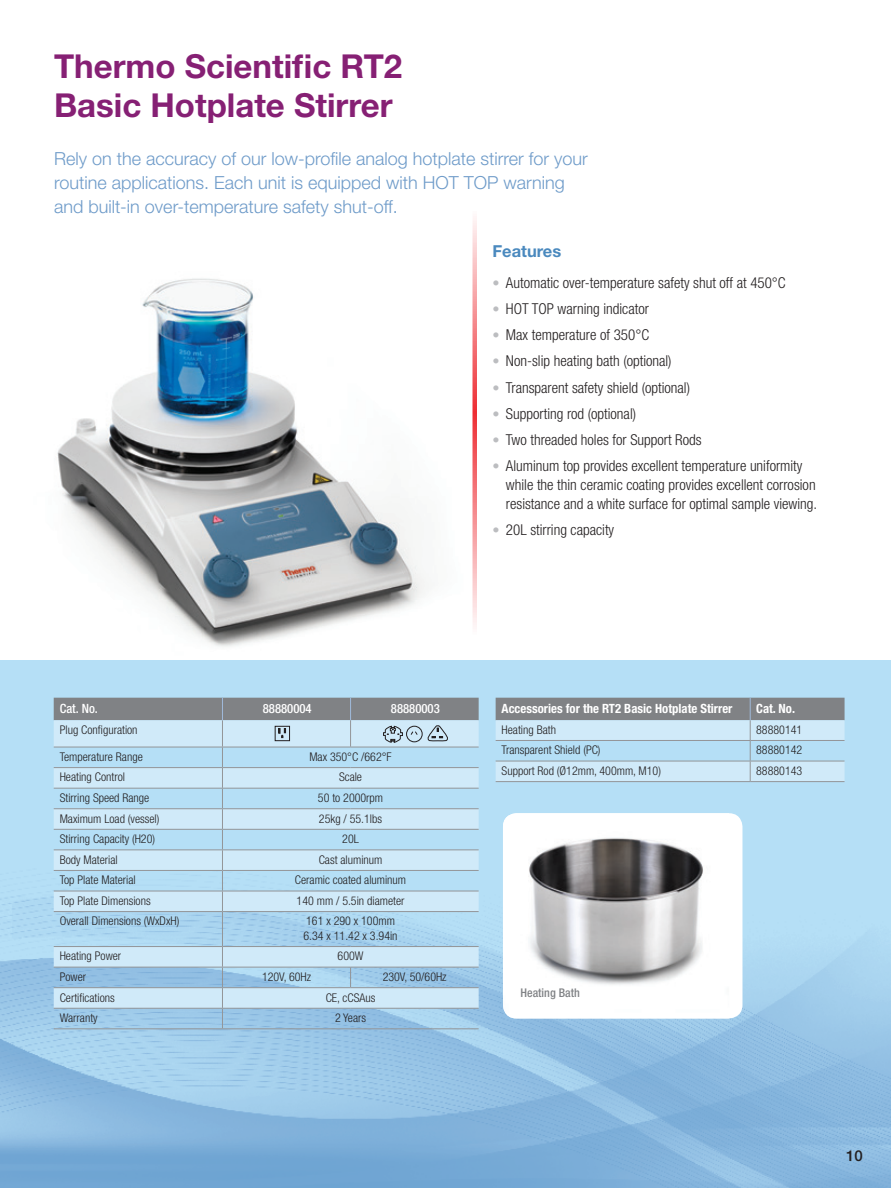
<style>
.page{position:relative;width:891px;height:1188px;background:#fff}
.page>*{position:absolute;margin:0;border:0;box-sizing:border-box;transform-origin:0 0}
.Product_Name_-_Page{font:700 33px/39px "Helvetica Neue LT Std";color:#862074}
.Blue_subhead{font:300 18px/24px "Helvetica Neue LT Std";color:#6e9bc9}
.Blue_subhead-2{font:700 16.5px "Helvetica Neue LT Std";color:#4a89be}
.t1{font:300 condensed 15px/18.8px "Helvetica Neue LT Std";color:#231f20}
.t2{font:500 15px "Helvetica Neue LT Std";color:#231f20}
.Table_header{font:700 condensed 12.75px "Helvetica Neue LT Std";color:#fff}
.Table_header-2{font:500 condensed 12.75px "Helvetica Neue LT Std";color:#fff}
.Table_body{font:300 condensed 12px/14.4px "Helvetica Neue LT Std";color:#231f20}
.photo_caption{font:500 condensed 12px "Helvetica Neue LT Std";color:#808285}
.s1{font-size:14.25px;color:#bcbdc0}
</style>
<div class="page">
<svg style="left:0;top:660px;width:891px;height:528px;background:#9ac7e8"></svg>
<svg style="left:496px;top:698px;width:349px;height:84px;background:#b2c8d6"></svg>
<svg style="left:54px;top:912px;width:425px;height:96px;background:#b6daf1"></svg>
<hr style="left:54px;top:911px;width:168px;height:1px;background:#939598">
<hr style="left:222px;top:911px;width:129px;height:1px;background:#939598">
<hr style="left:222px;top:912px;width:1px;height:34px;background:#939598">
<hr style="left:351px;top:911px;width:128px;height:1px;background:#939598">
<hr style="left:54px;top:946px;width:168px;height:1px;background:#939598">
<hr style="left:222px;top:946px;width:129px;height:1px;background:#939598">
<hr style="left:351px;top:946px;width:128px;height:1px;background:#939598">
<hr style="left:54px;top:967px;width:168px;height:1px;background:#939598">
<hr style="left:222px;top:967px;width:129px;height:1px;background:#939598">
<hr style="left:351px;top:967px;width:128px;height:1px;background:#939598">
<svg style="left:350px;top:967px;width:1px;height:20px"></svg>
<hr style="left:54px;top:987px;width:168px;height:1px;background:#939598">
<hr style="left:222px;top:987px;width:129px;height:1px;background:#939598">
<hr style="left:351px;top:987px;width:128px;height:1px;background:#939598">
<hr style="left:54px;top:1008px;width:168px;height:1px;background:#939598">
<hr style="left:222px;top:1008px;width:129px;height:1px;background:#939598">
<svg style="left:222px;top:947px;width:1px;height:81px"></svg>
<hr style="left:351px;top:1008px;width:128px;height:1px;background:#939598">
<hr style="left:54px;top:1028px;width:168px;height:1px;background:#939598">
<hr style="left:222px;top:1028px;width:129px;height:1px;background:#939598">
<hr style="left:351px;top:1028px;width:128px;height:1px;background:#939598">
<svg style="left:54px;top:698px;width:425px;height:213px;background:#bad7e7"></svg>
<div style="left:503px;top:813px;width:239px;height:205px;background:#fff;border-radius:14px"></div>
<img style="left:503px;top:813px;width:200px;height:205px">
<svg style="left:472px;top:218px;width:5px;height:37px"></svg>
<img style="left:4px;top:255px;width:492px;height:413px">
<p class="Product_Name_-_Page" style="left:54px;top:46px;width:350px">Thermo Scientific RT2<br>Basic Hotplate Stirrer</p>
<p class="Blue_subhead" style="left:54px;top:147px;width:535px">Rely on the accuracy of our low-profile analog hotplate stirrer for your routine applications. Each unit is equipped with HOT TOP warning and built-in over-temperature safety shut-off.</p>
<p class="Blue_subhead-2" style="left:492px;top:241px;width:70px">Features</p>
<p class="t1" style="left:492px;top:273px;width:295px"><span class="s1">•</span> Automatic over-temperature safety shut off at 450°C</p>
<p class="t1" style="left:492px;top:299px;width:158px"><span class="s1">•</span> HOT TOP warning indicator</p>
<p class="t1" style="left:492px;top:325px;width:158px"><span class="s1">•</span> Max temperature of 350°C</p>
<p class="t1" style="left:492px;top:352px;width:181px"><span class="s1">•</span> Non-slip heating bath (optional)</p>
<p class="t1" style="left:492px;top:378px;width:199px"><span class="s1">•</span> Transparent safety shield (optional)</p>
<p class="t1" style="left:492px;top:404px;width:145px"><span class="s1">•</span> Supporting rod (optional)</p>
<p class="t1" style="left:492px;top:430px;width:211px"><span class="s1">•</span> Two threaded holes for Support Rods</p>
<p class="t1" style="left:506px;top:457px;width:313px;text-indent:-14px"><span class="s1">•</span> Aluminum top provides excellent temperature uniformity while the thin ceramic coating provides excellent corrosion resistance and a white surface for optimal sample viewing.</p>
<p class="t1" style="left:492px;top:520px;width:123px"><span class="s1">•</span> 20L stirring capacity</p>
<p class="Table_header-2" style="left:60px;top:701px;width:40px">Cat. No.</p>
<p class="Table_header-2" style="left:263px;top:701px;width:50px">88880004</p>
<p class="Table_header-2" style="left:391px;top:701px;width:50px">88880003</p>
<p class="Table_body" style="left:60px;top:722px;width:79px">Plug Configuration</p>
<p class="Table_body" style="left:60px;top:749px;width:85px">Temperature Range</p>
<p class="Table_body" style="left:309px;top:749px;width:84px">Max 350°C /662°F</p>
<p class="Table_body" style="left:60px;top:770px;width:67px">Heating Control</p>
<p class="Table_body" style="left:339px;top:770px;width:25px">Scale</p>
<p class="Table_body" style="left:60px;top:790px;width:91px">Stirring Speed Range</p>
<p class="Table_body" style="left:318px;top:790px;width:67px">50 to 2000rpm</p>
<p class="Table_body" style="left:60px;top:811px;width:101px">Maximum Load (vessel)</p>
<p class="Table_body" style="left:319px;top:811px;width:65px">25kg / 55.1lbs</p>
<p class="Table_body" style="left:60px;top:832px;width:97px">Stirring Capacity (H20)</p>
<p class="Table_body" style="left:342px;top:832px;width:18px">20L</p>
<p class="Table_body" style="left:60px;top:852px;width:59px">Body Material</p>
<p class="Table_body" style="left:319px;top:852px;width:65px">Cast aluminum</p>
<p class="Table_body" style="left:60px;top:873px;width:77px">Top Plate Material</p>
<p class="Table_body" style="left:295px;top:873px;width:113px">Ceramic coated aluminum</p>
<p class="Table_body" style="left:60px;top:893px;width:93px">Top Plate Dimensions</p>
<p class="Table_body" style="left:297px;top:893px;width:109px">140 mm / 5.5in diameter</p>
<p class="Table_body" style="left:60px;top:914px;width:121px">Overall Dimensions (WxDxH)</p>
<p class="Table_body" style="left:303px;top:914px;width:96px">161 x 290 x 100mm<br>6.34 x 11.42 x 3.94in</p>
<p class="Table_body" style="left:60px;top:949px;width:63px">Heating Power</p>
<p class="Table_body" style="left:338px;top:949px;width:27px">600W</p>
<p class="Table_body" style="left:60px;top:969px;width:28px">Power</p>
<p class="Table_body" style="left:262px;top:969px;width:51px">120V, 60Hz</p>
<p class="Table_body" style="left:383px;top:969px;width:65px">230V, 50/60Hz</p>
<p class="Table_body" style="left:60px;top:990px;width:57px">Certifications</p>
<p class="Table_body" style="left:326px;top:990px;width:51px">CE, cCSAus</p>
<p class="Table_body" style="left:60px;top:1011px;width:40px">Warranty</p>
<p class="Table_body" style="left:335px;top:1011px;width:33px">2 Years</p>
<p class="Table_header" style="left:502px;top:701px;width:232px">Accessories for the RT2 Basic Hotplate Stirrer</p>
<p class="Table_header" style="left:756px;top:701px;width:40px">Cat. No.</p>
<p class="Table_body" style="left:502px;top:722px;width:56px">Heating Bath</p>
<p class="Table_body" style="left:756px;top:722px;width:48px">88880141</p>
<p class="Table_body" style="left:502px;top:743px;width:101px">Transparent Shield (PC)</p>
<p class="Table_body" style="left:756px;top:743px;width:48px">88880142</p>
<p class="Table_body" style="left:502px;top:763px;width:161px">Support Rod (Ø12mm, 400mm, M10)</p>
<p class="Table_body" style="left:756px;top:763px;width:48px">88880143</p>
<p class="photo_caption" style="left:521px;top:985px;width:61px">Heating Bath</p>
<p class="t2" style="left:846px;top:1146px;width:18px">10</p>
</div>
